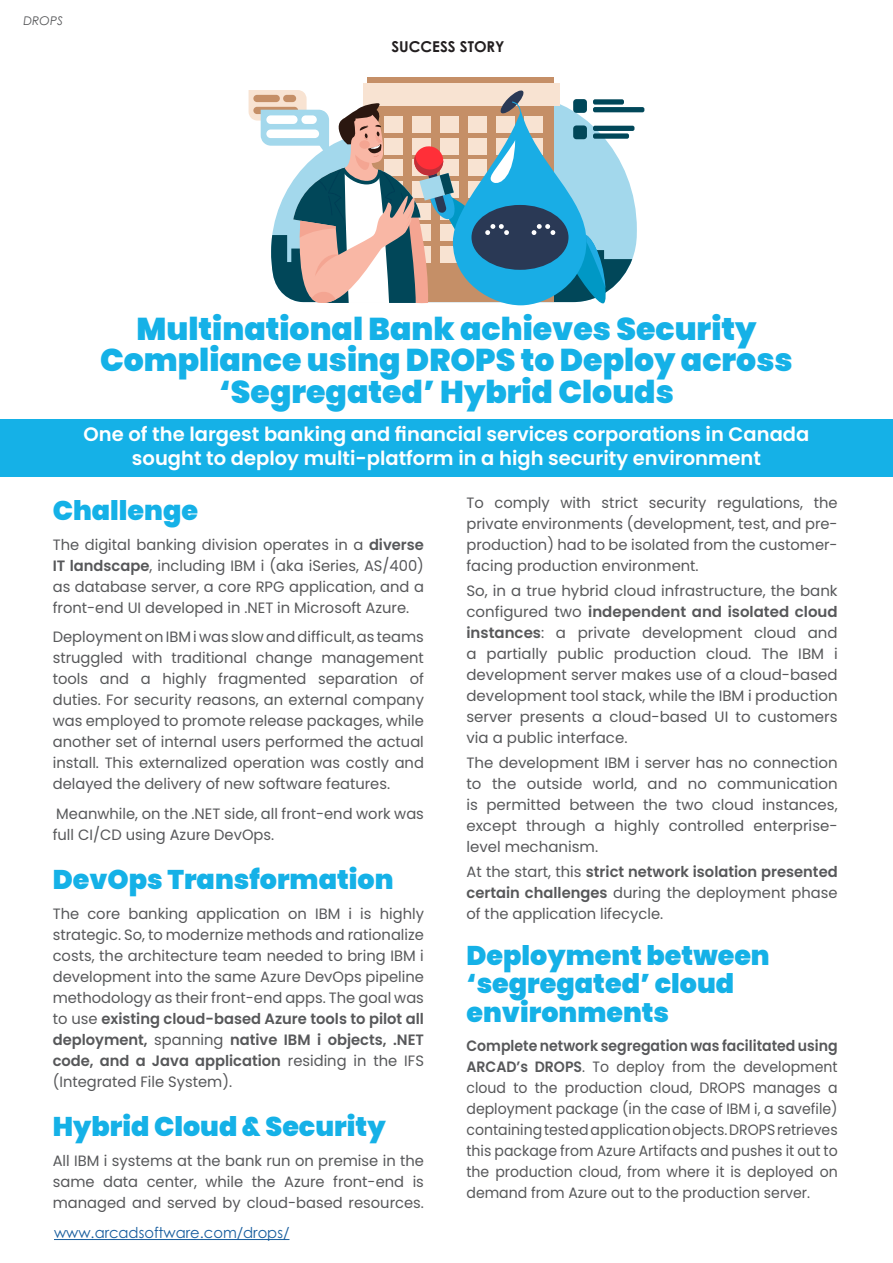
<style>
.page{position:relative;width:893px;height:1263px;background:#fff}
.page>*{position:absolute;margin:0;border:0;box-sizing:border-box;transform-origin:0 0}
.Titre1{font:900 31.5px/31.5px "Poppins";color:#15b1e7;text-align:center}
.Titre1-2{font:900 27px/28.5px "Poppins";color:#15b1e7}
.Titre1-3{font:600 19.5px/23.4px "Poppins";color:#fff;text-align:center}
.Titre1-4{font:15px/21px "Poppins";color:#57585a;text-align:justify}
.Titre1-5{font:15px/21px "Poppins";color:#57585a;text-align:justify;scale:.94 1}
.Titre2{font:15px "Century Gothic Pro";color:#175d9e}
.Titre1-6{font:700 15px "Century Gothic Pro";color:#231f20}
.t1{font:italic 12px "Century Gothic Pro";color:#57585a}
.s1{font-weight:600}
</style>
<div class="page">
<div style="left:0;top:419px;width:893px;height:57px;background:#15b1e7"></div>
<div style="left:367px;top:78px;width:186px;height:224px;background:linear-gradient(to right,#c58f67,#c58f67)"></div>
<div style="left:363px;top:84px;width:196px;height:22px;background:#f8e3d2"></div>
<div style="left:593px;top:107px;width:51px;height:5px;background:#014759;border-radius:2px"></div>
<div style="left:593px;top:126px;width:41px;height:5px;background:#014759;border-radius:2px"></div>
<svg style="left:249px;top:89px;width:383px;height:217px"></svg>
<hr style="left:54px;top:1239px;width:235px;height:1px;background:#175d9e">
<p class="t1" style="left:23px;top:14px;width:41px">DROPS</p>
<p class="Titre1-6" style="left:391px;top:37px;width:114px">SUCCESS STORY</p>
<p class="Titre1" style="left:100px;top:313px;width:694px">Multinational Bank achieves Security<br>Compliance using DROPS to Deploy across ‘Segregated’ Hybrid Clouds</p>
<p class="Titre1-3" style="left:84px;top:423px;width:727px">One of the largest banking and financial services corporations in Canada sought to deploy multi-platform in a high security environment</p>
<p class="Titre1-2" style="left:53px;top:497px;width:147px">Challenge</p>
<p class="Titre1-4" style="left:53px;top:534px;width:373px">The digital banking division operates in a <span class="s1">diverse IT landscape</span>, including IBM i (aka iSeries, AS/400) as database server, a core RPG application, and a front-end UI developed in .NET in Microsoft Azure.</p>
<p class="Titre1-4" style="left:53px;top:627px;width:373px">Deployment on IBM i was slow and difficult, as teams struggled with traditional change management tools and a highly fragmented separation of duties. For security reasons, an external company was employed to promote release packages, while another set of internal users performed the actual install. This externalized operation was costly and delayed the delivery of new software features.</p>
<p class="Titre1-4" style="left:53px;top:803px;width:373px">Meanwhile, on the .NET side, all front-end work was full CI/CD using Azure DevOps.</p>
<p class="Titre1-2" style="left:53px;top:866px;width:342px">DevOps Transformation</p>
<p class="Titre1-4" style="left:53px;top:903px;width:373px">The core banking application on IBM i is highly strategic. So, to modernize methods and rationalize costs, the architecture team needed to bring IBM i development into the same Azure DevOps pipeline methodology as their front-end apps. The goal was to use <span class="s1">existing cloud-based Azure tools to pilot all deployment,</span> spanning <span class="s1">native IBM i objects, .NET code, and a Java application</span> residing in the IFS (Integrated File System).</p>
<p class="Titre1-2" style="left:53px;top:1112px;width:334px">Hybrid Cloud &amp; Security</p>
<p class="Titre1-4" style="left:53px;top:1150px;width:373px">All IBM i systems at the bank run on premise in the same data center, while the Azure front-end is managed and served by cloud-based resources.</p>
<p class="Titre2" style="left:54px;top:1223px;width:237px">www.arcadsoftware.com/drops/</p>
<p class="Titre1-4" style="left:466px;top:492px;width:373px">To comply with strict security regulations, the private environments (development, test, and pre&shy;production) had to be isolated from the customer&shy;facing production environment.</p>
<p class="Titre1-4" style="left:466px;top:580px;width:373px">So, in a true hybrid cloud infrastructure, the bank configured two <span class="s1">independent and isolated cloud instances</span>: a private development cloud and a partially public production cloud. The IBM i development server makes use of a cloud-based development tool stack, while the IBM i production server presents a cloud-based UI to customers via a public interface.</p>
<p class="Titre1-4" style="left:466px;top:752px;width:373px">The development IBM i server has no connection to the outside world, and no communication is permitted between the two cloud instances, except through a highly controlled enterprise&shy;level mechanism.</p>
<p class="Titre1-4" style="left:466px;top:862px;width:373px">At the start, this <span class="s1">strict network isolation presented certain challenges</span> during the deployment phase of the application lifecycle.</p>
<p class="Titre1-2" style="left:466px;top:941px;width:305px">Deployment between ‘segregated’ cloud environments</p>
<p class="Titre1-5" style="left:466px;top:1035px;width:396px"><span class="s1">Complete network segregation was facilitated using ARCAD’s DROPS</span>. To deploy from the development cloud to the production cloud, DROPS manages a deployment package (in the case of IBM i, a savefile) containing tested application objects. DROPS retrieves this package from Azure Artifacts and pushes it out to the production cloud, from where it is deployed on demand from Azure out to the production server.</p>
</div>
